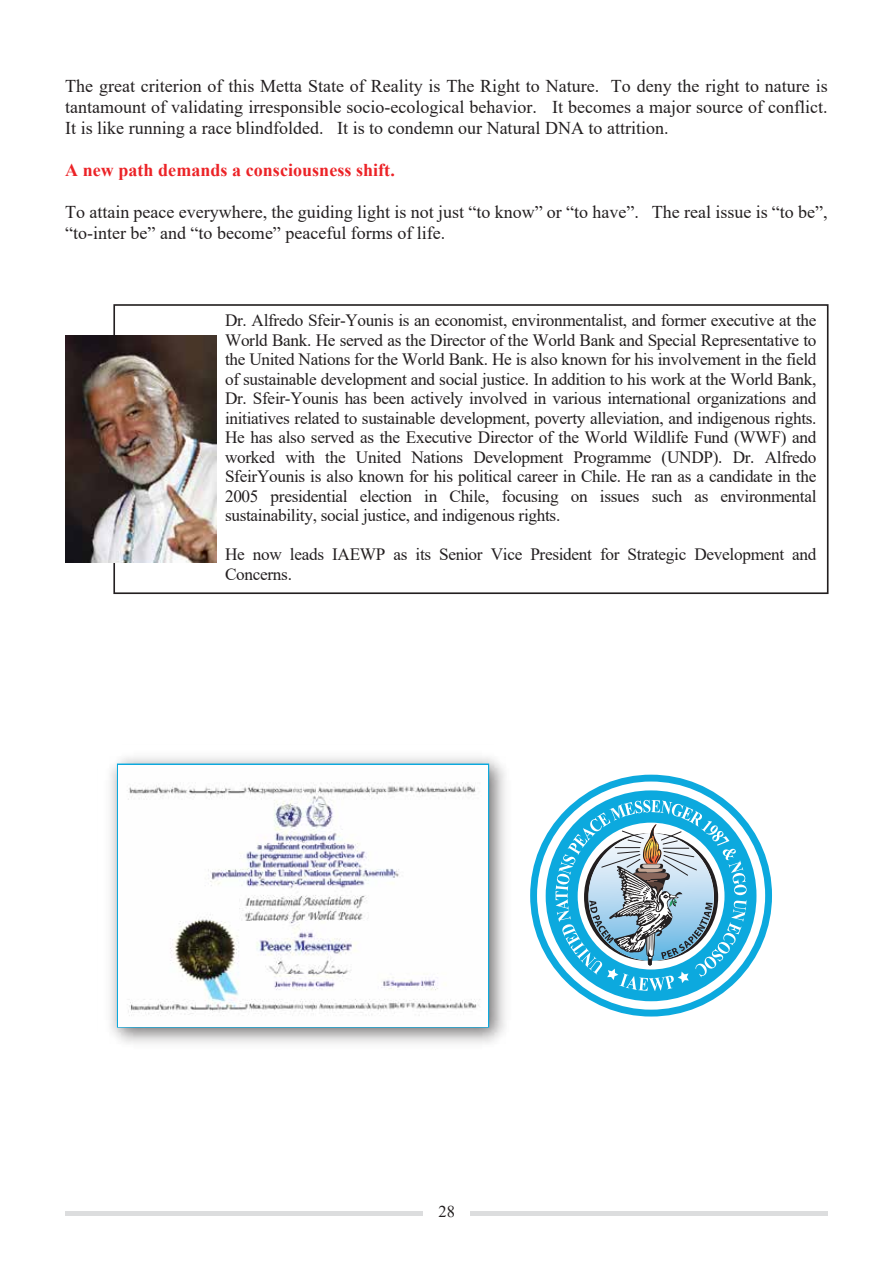
<style>
.page{position:relative;width:893px;height:1263px;background:#fff}
.page>*{position:absolute;margin:0;border:0;box-sizing:border-box;transform-origin:0 0}
.t1{font:18px/21px "Times New Roman";color:#231f20;text-align:justify}
.t2{font:700 18px "Times New Roman";letter-spacing:.005em;color:#ec2327}
.t3{font:17.25px/19.5px "Times New Roman";letter-spacing:-.02em;color:#231f20;text-align:justify}
.t4{font:16.5px "Times New Roman";color:#231f20}
</style>
<div class="page">
<div style="left:113px;top:304px;width:715px;height:290px;border:2px solid #231f20"></div>
<img style="left:65px;top:336px;width:152px;height:227px">
<svg style="left:530px;top:775px;width:242px;height:241px"></svg>
<svg style="left:546px;top:790px;width:210px;height:211px"></svg>
<img style="left:110px;top:757px;width:395px;height:287px">
<div style="left:117px;top:763px;width:372px;height:265px;border:3px solid #0ca9de"></div>
<img style="left:118px;top:765px;width:370px;height:261px">
<hr style="left:65px;top:1211px;width:357px;height:4px;background:#dcddde">
<hr style="left:471px;top:1211px;width:357px;height:4px;background:#dcddde">
<p class="t1" style="left:65px;top:75px;width:764px">The great criterion of this Metta State of Reality is The Right to Nature. To deny the right to nature is tantamount of validating irresponsible socio-ecological behavior. It becomes a major source of conflict.<br>It is like running a race blindfolded. It is to condemn our Natural DNA to attrition.</p>
<p class="t2" style="left:65px;top:157px;width:331px">A new path demands a consciousness shift.</p>
<p class="t1" style="left:65px;top:201px;width:764px">To attain peace everywhere, the guiding light is not just “to know” or “to have”. The real issue is “to be”, “to-inter be” and “to become” peaceful forms of life.</p>
<p class="t3" style="left:225px;top:310px;width:593px">Dr. Alfredo Sfeir-Younis is an economist, environmentalist, and former executive at the World Bank. He served as the Director of the World Bank and Special Representative to the United Nations for the World Bank. He is also known for his involvement in the field of sustainable development and social justice. In addition to his work at the World Bank, Dr. Sfeir-Younis has been actively involved in various international organizations and initiatives related to sustainable development, poverty alleviation, and indigenous rights.<br>He has also served as the Executive Director of the World Wildlife Fund (WWF) and worked with the United Nations Development Programme (UNDP). Dr. Alfredo SfeirYounis is also known for his political career in Chile. He ran as a candidate in the 2005 presidential election in Chile, focusing on issues such as environmental sustainability, social justice, and indigenous rights.</p>
<p class="t3" style="left:225px;top:544px;width:593px">He now leads IAEWP as its Senior Vice President for Strategic Development and<br>Concerns.</p>
<p class="t4" style="left:438px;top:1200px;width:18px">28</p>
</div>
